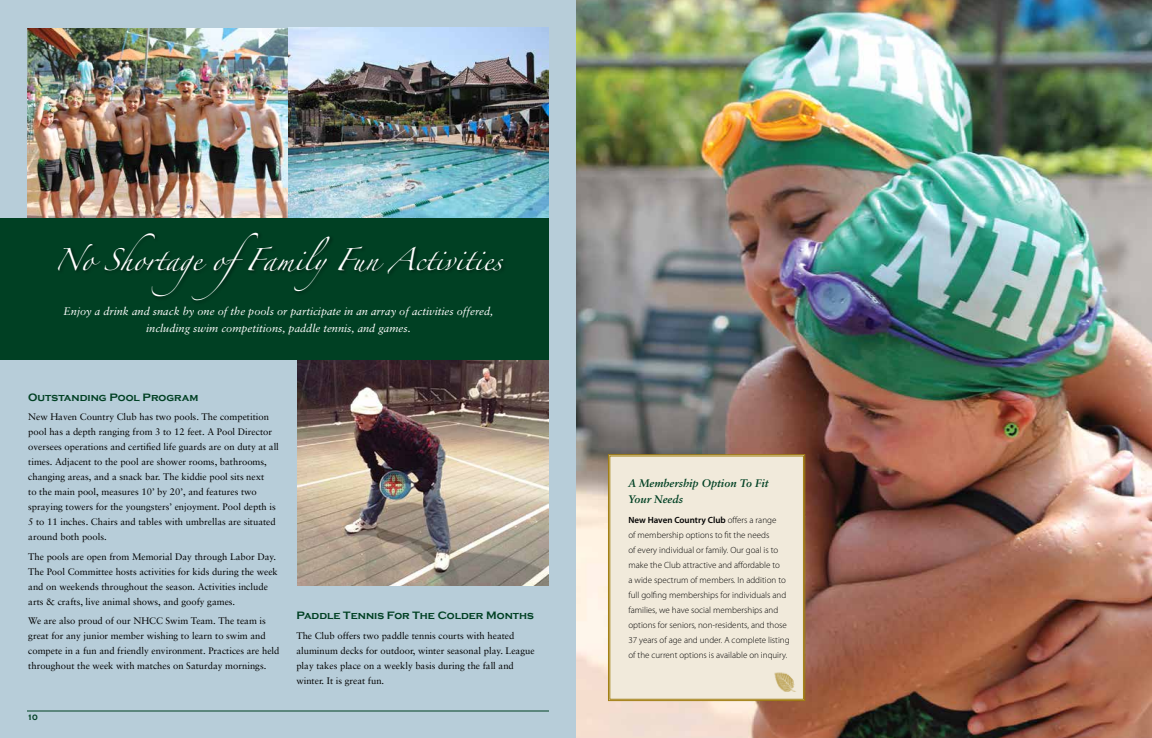
<style>
.page{position:relative;width:1152px;height:738px;background:#fff}
.page>*{position:absolute;margin:0;border:0;box-sizing:border-box;transform-origin:0 0}
.t1{font:20px "Zapfino";color:#fff}
.t2{font:italic 11px/17px "Sabon";color:#fff;text-align:center}
.t3{font:700 11px "Copperplate Gothic";color:#004023}
.t4{font:italic 700 11px/16px "Sabon";color:#004023}
.t5{font:9.5px/15px "Sabon";color:#000}
.t6{font:300 9px/15px "Myriad Pro";color:#000}
.t7{font:700 8px "Copperplate Gothic";color:#004023}
.s1{font-weight:600}
</style>
<div class="page">
<div style="left:0;top:0;width:576px;height:738px;background:#b7cdd9"></div>
<hr style="left:27px;top:711px;width:522px;height:1px;background:#004023">
<img style="left:576px;top:0;width:576px;height:738px">
<div style="left:608px;top:454px;width:197px;height:247px;background:#f1eadb"></div>
<div style="left:609px;top:456px;width:195px;height:244px;border:1px solid #a27f13"></div>
<img style="left:27px;top:28px;width:260px;height:191px">
<img style="left:289px;top:27px;width:260px;height:192px">
<img style="left:298px;top:360px;width:251px;height:225px">
<div style="left:0;top:219px;width:549px;height:141px;background:#004023"></div>
<img style="left:773px;top:669px;width:24px;height:25px">
<h1 class="t1" style="left:54px;top:251px;width:449px">No Shortage ofFamilyFun Activities</h1>
<p class="t2" style="left:64px;top:302px;width:431px">Enjoy a drink and snack by one of the pools or participate in an array of activities offered, including swim competitions, paddle tennis, and games.</p>
<p class="t3" style="left:28px;top:391px;width:172px">Outstanding Pool Program</p>
<p class="t5" style="left:28px;top:410px;width:252px">New Haven Country Club has two pools. The competition pool has a depth ranging from 3 to 12 feet. A Pool Director oversees operations and certified life guards are on duty at all times. Adjacent to the pool are shower rooms, bathrooms, changing areas, and a snack bar. The kiddie pool sits next<br>to the main pool, measures 10’ by 20’, and features two spraying towers for the youngsters’ enjoyment. Pool depth is 5 to 11 inches. Chairs and tables with umbrellas are situated around both pools.</p>
<p class="t5" style="left:28px;top:549px;width:251px">The pools are open from Memorial Day through Labor Day.<br>The Pool Committee hosts activities for kids during the week and on weekends throughout the season. Activities include arts &amp; crafts, live animal shows, and goofy games.</p>
<p class="t5" style="left:28px;top:614px;width:253px">We are also proud of our NHCC Swim Team. The team is great for any junior member wishing to learn to swim and compete in a fun and friendly environment. Practices are held throughout the week with matches on Saturday mornings.</p>
<p class="t7" style="left:27px;top:713px;width:12px">10</p>
<p class="t3" style="left:296px;top:610px;width:239px">Paddle Tennis For The Colder Months</p>
<p class="t5" style="left:296px;top:628px;width:240px">The Club offers two paddle tennis courts with heated aluminum decks for outdoor, winter seasonal play. League play takes place on a weekly basis during the fall and winter. It is great fun.</p>
<p class="t4" style="left:628px;top:475px;width:142px">A Membership Option To Fit<br>Your Needs</p>
<p class="t6" style="left:628px;top:512px;width:163px"><span class="s1">New Haven Country Club</span> offers a range<br>of membership options to fit the needs<br>of every individual or family. Our goal is to make the Club attractive and affordable to<br>a wide spectrum of members. In addition to full golfing memberships for individuals and families, we have social memberships and options for seniors, non-residents, and those 37 years of age and under. A complete listing of the current options is available on inquiry.</p>
</div>
